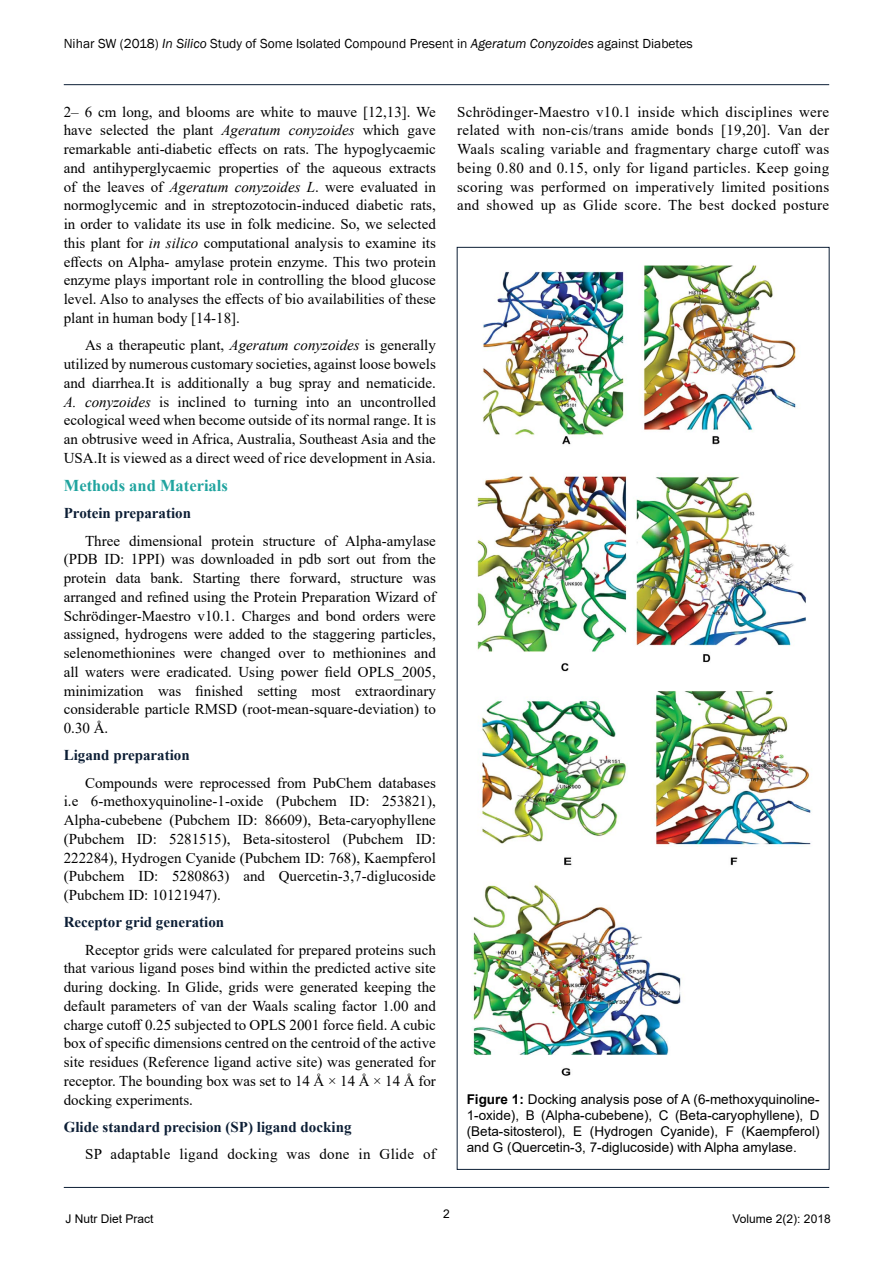
<style>
.page{position:relative;width:893px;height:1263px;background:#fff}
.page>*{position:absolute;margin:0;border:0;box-sizing:border-box;transform-origin:0 0}
.t1{font:700 16.5px "Times New Roman";color:#20a49f}
.t2{font:15px/18.8px "Times New Roman";color:#000;text-align:justify}
.t3{font:700 15px "Times New Roman";color:#0c1e35}
.t4{font:15px "Times New Roman";letter-spacing:.02em;color:#000}
.t5{font:13.5px/16.2px "Arial";color:#000;text-align:justify}
.t6{font:13.5px "Franklin Gothic";color:#000}
.t7{font:12px "Arial";color:#000}
.s1{font-style:italic}
.s2{font-weight:700}
</style>
<div class="page">
<hr style="left:64px;top:84px;width:765px;height:1px;background:#0c1e35">
<hr style="left:64px;top:1187px;width:765px;height:1px;background:#0c1e35">
<img style="left:477px;top:265px;width:329px;height:407px">
<img style="left:472px;top:690px;width:339px;height:386px">
<p class="t6" style="left:64px;top:35px;width:630px">Nihar SW (2018) <span class="s1">In Silico</span> Study of Some Isolated Compound Present in <span class="s1">Ageratum Conyzoides</span> against Diabetes</p>
<p class="t2" style="left:64px;top:102px;width:374px">2– 6 cm long, and blooms are white to mauve [12,13]. We have selected the plant <span class="s1">Ageratum conyzoides</span> which gave remarkable anti-diabetic effects on rats. The hypoglycaemic and antihyperglycaemic properties of the aqueous extracts of the leaves of <span class="s1">Ageratum conyzoides L</span>. were evaluated in normoglycemic and in streptozotocin-induced diabetic rats, in order to validate its use in folk medicine. So, we selected this plant for <span class="s1">in silico</span> computational analysis to examine its effects on Alpha- amylase protein enzyme. This two protein enzyme plays important role in controlling the blood glucose level. Also to analyses the effects of bio availabilities of these plant in human body [14-18].</p>
<p class="t2" style="left:64px;top:335px;width:374px;text-indent:21px">As a therapeutic plant, <span class="s1">Ageratum conyzoides</span> is generally utilized by numerous customary societies, against loose bowels and diarrhea.It is additionally a bug spray and nematicide.<br><span class="s1">A. conyzoides</span> is inclined to turning into an uncontrolled ecological weed when become outside of its normal range. It is an obtrusive weed in Africa, Australia, Southeast Asia and the USA.It is viewed as a direct weed of rice development in Asia.</p>
<p class="t1" style="left:64px;top:474px;width:166px">Methods and Materials</p>
<p class="t3" style="left:64px;top:502px;width:129px">Protein preparation</p>
<p class="t2" style="left:64px;top:531px;width:374px;text-indent:21px">Three dimensional protein structure of Alpha-amylase (PDB ID: 1PPI) was downloaded in pdb sort out from the protein data bank. Starting there forward, structure was arranged and refined using the Protein Preparation Wizard of Schrödinger-Maestro v10.1. Charges and bond orders were assigned, hydrogens were added to the staggering particles, selenomethionines were changed over to methionines and all waters were eradicated. Using power field OPLS_2005, minimization was finished setting most extraordinary considerable particle RMSD (root-mean-square-deviation) to 0.30 Å.</p>
<p class="t3" style="left:64px;top:744px;width:128px">Ligand preparation</p>
<p class="t2" style="left:64px;top:773px;width:374px;text-indent:21px">Compounds were reprocessed from PubChem databases i.e 6-methoxyquinoline-1-oxide (Pubchem ID: 253821), Alpha-cubebene (Pubchem ID: 86609), Beta-caryophyllene (Pubchem ID: 5281515), Beta-sitosterol (Pubchem ID:<br>222284), Hydrogen Cyanide (Pubchem ID: 768), Kaempferol (Pubchem ID: 5280863) and Quercetin-3,7-diglucoside (Pubchem ID: 10121947).</p>
<p class="t3" style="left:64px;top:911px;width:162px">Receptor grid generation</p>
<p class="t2" style="left:64px;top:940px;width:374px;text-indent:21px">Receptor grids were calculated for prepared proteins such that various ligand poses bind within the predicted active site during docking. In Glide, grids were generated keeping the default parameters of van der Waals scaling factor 1.00 and charge cutoff 0.25 subjected to OPLS 2001 force field. A cubic box of specific dimensions centred on the centroid of the active site residues (Reference ligand active site) was generated for receptor. The bounding box was set to 14 Å × 14 Å × 14 Å for docking experiments.</p>
<p class="t3" style="left:64px;top:1116px;width:289px">Glide standard precision (SP) ligand docking</p>
<p class="t4" style="left:85px;top:1143px;width:352px">SP adaptable ligand docking was done in Glide of</p>
<p class="t2" style="left:457px;top:102px;width:374px">Schrödinger-Maestro v10.1 inside which disciplines were related with non-cis/trans amide bonds [19,20]. Van der Waals scaling variable and fragmentary charge cutoff was being 0.80 and 0.15, only for ligand particles. Keep going scoring was performed on imperatively limited positions and showed up as Glide score. The best docked posture</p>
<p class="t5" style="left:467px;top:1091px;width:354px"><span class="s2">Figure 1:</span> Docking analysis pose of A (6-methoxyquinoline-1-oxide), B (Alpha-cubebene), C (Beta-caryophyllene), D (Beta-sitosterol), E (Hydrogen Cyanide), F (Kaempferol) and G (Quercetin-3, 7-diglucoside) with Alpha amylase.</p>
<p class="t7" style="left:443px;top:1205px;width:8px">2</p>
<p class="t7" style="left:65px;top:1210px;width:90px">J Nutr Diet Pract</p>
<p class="t7" style="left:733px;top:1210px;width:100px">Volume 2(2): 2018</p>
</div>
